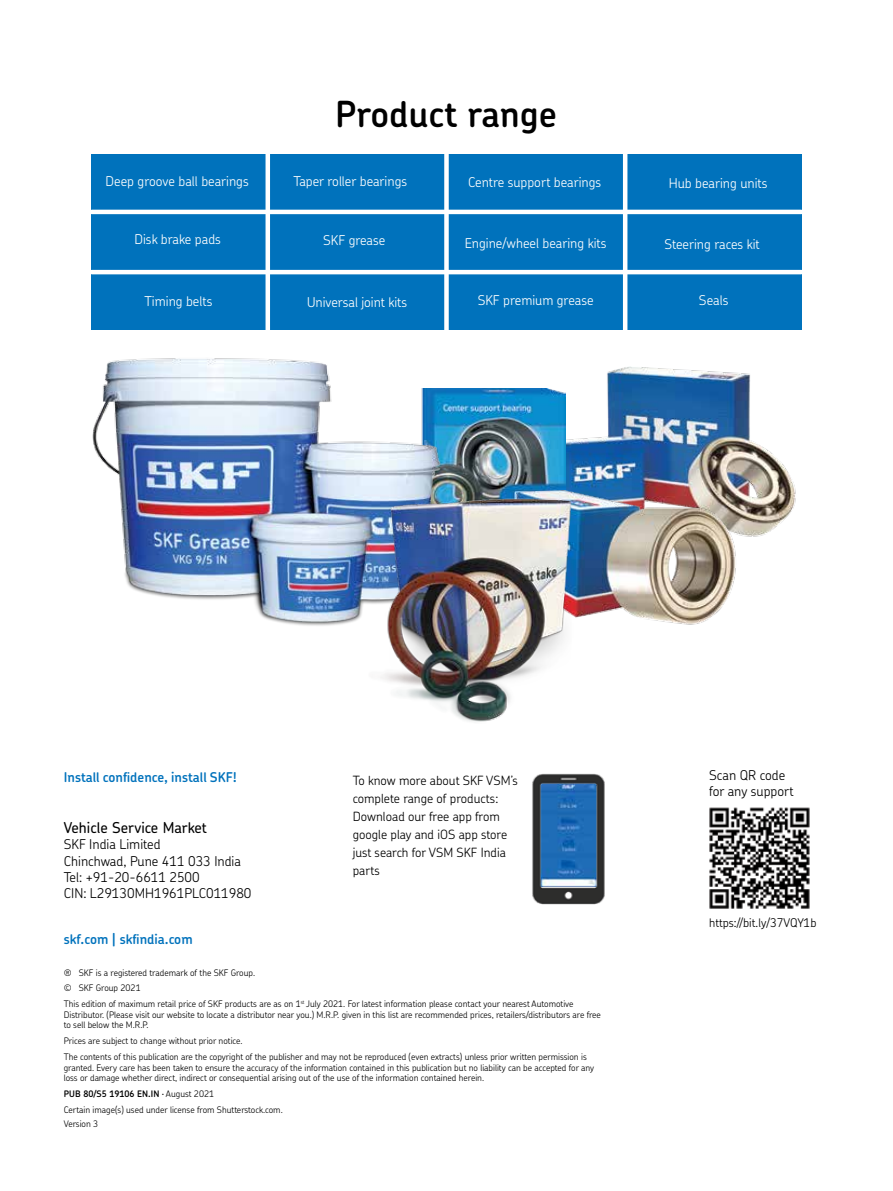
<style>
.page{position:relative;width:893px;height:1191px;background:#fff}
.page>*{position:absolute;margin:0;border:0;box-sizing:border-box;transform-origin:0 0}
.t1{font:600 36px "SKF Chevin OT";color:#000}
.t2{font:500 15px "SKF Chevin OT";color:#000}
.t3{font:300 13.5px "SKF Chevin OT";color:#fff}
.t4{font:300 13.5px/16.2px "SKF Chevin OT";color:#000}
.t5{font:600 13.5px "SKF Chevin OT";color:#0072bc}
.t6{font:300 12.75px/18px "SKF Chevin OT";color:#000}
.t7{font:300 12px "SKF Chevin OT";color:#000}
.t8{font:300 9px/15.6px "SKF Chevin OT";color:#000}
.s1{font-weight:600}
</style>
<div class="page">
<img style="left:532px;top:773px;width:73px;height:131px">
<img style="left:565px;top:367px;width:231px;height:170px">
<img style="left:454px;top:389px;width:111px;height:99px">
<img style="left:92px;top:328px;width:362px;height:298px">
<img style="left:573px;top:490px;width:169px;height:135px">
<div style="left:91px;top:154px;width:175px;height:56px;background:#0072bc"></div>
<div style="left:91px;top:214px;width:175px;height:56px;background:#0072bc"></div>
<div style="left:91px;top:274px;width:175px;height:56px;background:#0072bc"></div>
<div style="left:270px;top:154px;width:174px;height:56px;background:#0072bc"></div>
<div style="left:270px;top:214px;width:174px;height:56px;background:#0072bc"></div>
<div style="left:270px;top:274px;width:174px;height:56px;background:#0072bc"></div>
<div style="left:449px;top:154px;width:174px;height:56px;background:#0072bc"></div>
<div style="left:449px;top:214px;width:174px;height:56px;background:#0072bc"></div>
<div style="left:449px;top:274px;width:174px;height:56px;background:#0072bc"></div>
<div style="left:627px;top:154px;width:175px;height:56px;background:#0072bc"></div>
<div style="left:627px;top:214px;width:175px;height:56px;background:#0072bc"></div>
<div style="left:627px;top:274px;width:175px;height:56px;background:#0072bc"></div>
<img style="left:366px;top:488px;width:207px;height:234px">
<img style="left:709px;top:807px;width:101px;height:102px">
<h3 class="t3" style="left:106px;top:169px;width:145px">Deep groove ball bearings</h3>
<h3 class="t3" style="left:134px;top:227px;width:88px">Disk brake pads</h3>
<h1 class="t1" style="left:335px;top:80px;width:223px">Product range</h1>
<h3 class="t3" style="left:293px;top:169px;width:115px">Taper roller bearings</h3>
<h3 class="t3" style="left:468px;top:170px;width:135px">Centre support bearings</h3>
<h3 class="t3" style="left:669px;top:171px;width:100px">Hub bearing units</h3>
<h3 class="t3" style="left:323px;top:228px;width:64px">SKF grease</h3>
<h3 class="t3" style="left:664px;top:232px;width:97px">Steering races kit</h3>
<h3 class="t3" style="left:465px;top:231px;width:143px">Engine/wheel bearing kits</h3>
<h3 class="t3" style="left:144px;top:288px;width:69px">Timing belts</h3>
<h3 class="t3" style="left:307px;top:290px;width:102px">Universal joint kits</h3>
<h3 class="t3" style="left:478px;top:287px;width:117px">SKF premium grease</h3>
<h3 class="t3" style="left:699px;top:287px;width:31px">Seals</h3>
<h3 class="t5" style="left:64px;top:764px;width:175px">Install confidence, install SKF!</h3>
<h2 class="t2" style="left:64px;top:814px;width:145px">Vehicle Service Market</h2>
<h3 class="t4" style="left:64px;top:834px;width:189px">SKF India Limited<br>Chinchwad, Pune 411 033 India<br>Tel: +91-20-6611 2500<br>CIN: L29130MH1961PLC011980</h3>
<h3 class="t6" style="left:353px;top:769px;width:166px">To know more about SKF VSM’s complete range of products:<br>Download our free app from google play and iOS app store just search for VSM SKF India parts</h3>
<h3 class="t5" style="left:64px;top:927px;width:130px">skf.com | skfindia.com</h3>
<p class="t8" style="left:64px;top:963px;width:511px">® SKF is a registered trademark of the SKF Group.<br>© SKF Group 2021<br>This edition of maximum retail price of SKF products are as on 1<sup>st</sup> July 2021. For latest information please contact your nearest Automotive</p>
<p class="t8" style="left:64px;top:1007px;width:539px;line-height:10.8px">Distributor. (Please visit our website to locate a distributor near you.) M.R.P. given in this list are recommended prices, retailers/distributors are free to sell below the M.R.P.</p>
<p class="t8" style="left:64px;top:1031px;width:524px">Prices are subject to change without prior notice.<br>The contents of this publication are the copyright of the publisher and may not be reproduced (even extracts) unless prior written permission is</p>
<p class="t8" style="left:64px;top:1060px;width:532px;line-height:10.8px">granted. Every care has been taken to ensure the accuracy of the information contained in this publication but no liability can be accepted for any loss or damage whether direct, indirect or consequential arising out of the use of the information contained herein.</p>
<p class="t8" style="left:64px;top:1084px;width:220px"><span class="s1">PUB 80/S5 19106 EN.IN</span> · August 2021<br>Certain image(s) used under license from Shutterstock.com.</p>
<p class="t8" style="left:64px;top:1114px;width:36px">Version 3</p>
<h3 class="t4" style="left:709px;top:764px;width:86px">Scan QR code for any support</h3>
<h3 class="t7" style="left:709px;top:911px;width:109px">https://bit.ly/37VQY1b</h3>
</div>
